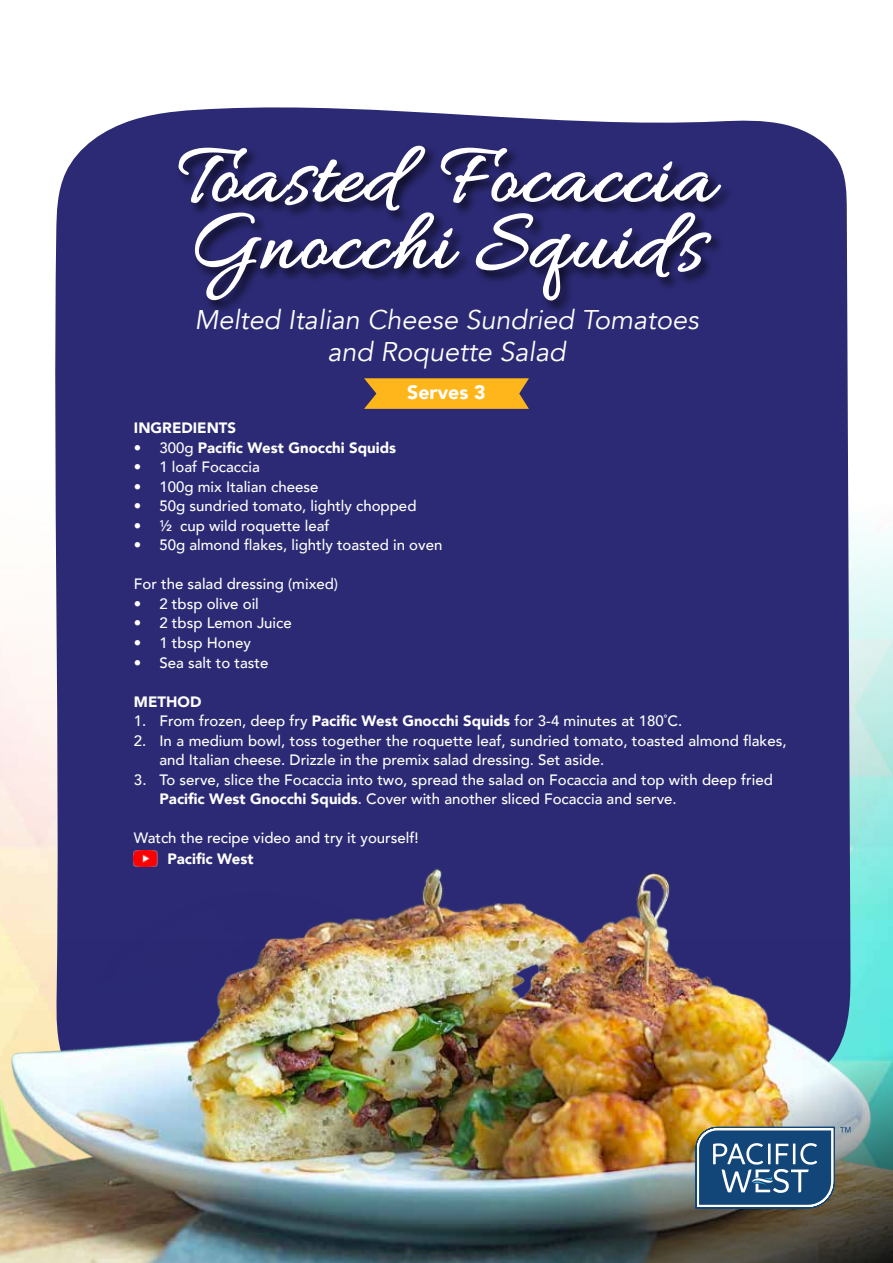
<style>
.page{position:relative;width:893px;height:1263px;background:#fff}
.page>*{position:absolute;margin:0;border:0;box-sizing:border-box;transform-origin:0 0}
.t1{font:88.05px/66.6px "Allura";letter-spacing:.02em;color:#fff}
.t2{font:italic 27px/32.4px "Avenir";color:#fff;text-align:center}
.t3{font:900 19.5px "Avenir";color:#fff}
.t4{font:500 15px/19.5px "Avenir";color:#fff}
.t5{font:900 15px "Avenir";color:#fff}
.s1{font-weight:500}
.s2{font-weight:900}
</style>
<div class="page">
<div style="left:53px;top:107px;width:798px;height:661px;background:#2c2a74"></div>
<img style="left:0;top:768px;width:893px;height:172px">
<img style="left:0;top:940px;width:893px;height:323px">
<img style="left:134px;top:850px;width:25px;height:17px">
<svg style="left:364px;top:378px;width:165px;height:31px;background:#ea2"></svg>
<div style="left:176px;top:144px;width:559px;height:170px;background:#2c2a74"></div>
<svg style="left:178px;top:145px;width:544px;height:156px"></svg>
<svg style="left:695px;top:1127px;width:155px;height:81px;background:#496d8d"></svg>
<h1 class="t1" style="left:179px;top:150px;width:537px">Toasted Focaccia<br>Gnocchi Squids</h1>
<h2 class="t2" style="left:194px;top:304px;width:506px">Melted Italian Cheese Sundried Tomatoes and Roquette Salad</h2>
<h3 class="t3" style="left:407px;top:376px;width:80px">Serves 3</h3>
<p class="t5" style="left:134px;top:415px;width:104px">INGREDIENTS</p>
<p class="t5" style="left:134px;top:435px;width:264px"><span class="s1">• 300g</span> Pacific West Gnocchi Squids</p>
<p class="t4" style="left:134px;top:457px;width:127px">• 1 loaf Focaccia</p>
<p class="t4" style="left:134px;top:476px;width:186px">• 100g mix Italian cheese</p>
<p class="t4" style="left:134px;top:496px;width:284px">• 50g sundried tomato, lightly chopped</p>
<p class="t4" style="left:134px;top:515px;width:197px">• ½ cup wild roquette leaf</p>
<p class="t4" style="left:134px;top:535px;width:310px">• 50g almond flakes, lightly toasted in oven</p>
<p class="t4" style="left:134px;top:574px;width:206px">For the salad dressing (mixed)</p>
<p class="t4" style="left:134px;top:593px;width:126px">• 2 tbsp olive oil</p>
<p class="t4" style="left:134px;top:613px;width:159px">• 2 tbsp Lemon Juice</p>
<p class="t4" style="left:134px;top:632px;width:118px">• 1 tbsp Honey</p>
<p class="t4" style="left:134px;top:652px;width:136px">• Sea salt to taste</p>
<p class="t5" style="left:134px;top:688px;width:69px">METHOD</p>
<p class="t4" style="left:134px;top:710px;width:550px">1. From frozen, deep fry <span class="s2">Pacific West Gnocchi Squids</span> for 3-4 minutes at 180˚C.</p>
<p class="t4" style="left:159px;top:730px;width:628px;text-indent:-26px">2. In a medium bowl, toss together the roquette leaf, sundried tomato, toasted almond flakes, and Italian cheese. Drizzle in the premix salad dressing. Set aside.</p>
<p class="t4" style="left:159px;top:769px;width:615px;text-indent:-26px">3. To serve, slice the Focaccia into two, spread the salad on Focaccia and top with deep fried<br><span class="s2">Pacific West Gnocchi Squids</span>. Cover with another sliced Focaccia and serve.</p>
<p class="t4" style="left:134px;top:827px;width:286px">Watch the recipe video and try it yourself!</p>
<p class="t5" style="left:167px;top:846px;width:88px">Pacific West</p>
</div>
